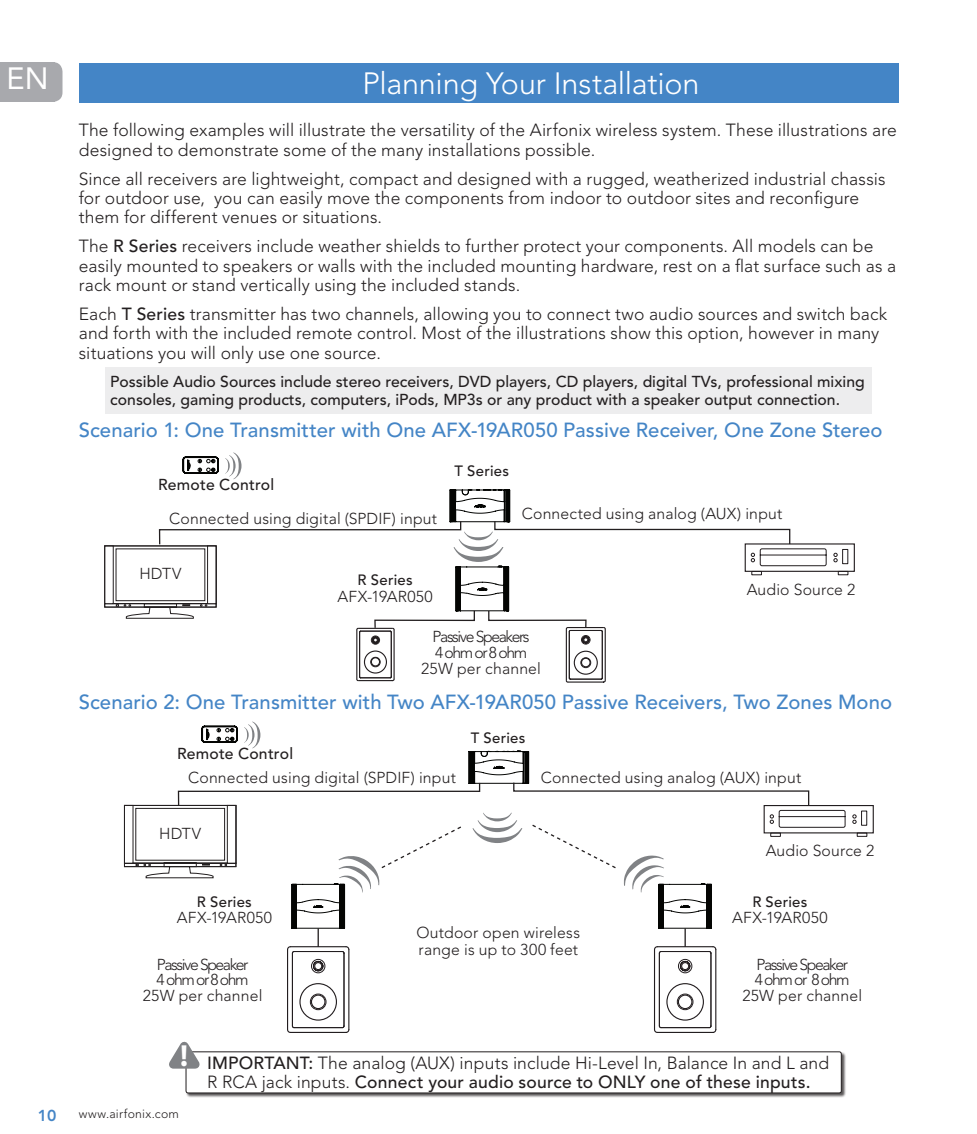
<style>
.page{position:relative;width:977px;height:1134px;background:#fff}
.page>*{position:absolute;margin:0;border:0;box-sizing:border-box;transform-origin:0 0}
.t1{font:300 30.62px "Avenir LT Std";letter-spacing:-.01em;color:#fff}
.t2{font:30.62px "Avenir LT Std";color:#fff}
.t3{font:700 30.62px "Myriad";color:#fff}
.t4{font:500 20.3px "Avenir LT Std";letter-spacing:.005em;color:#4485c6}
.t5{font:300 17.5px/19.2px "Avenir LT Std";letter-spacing:.005em;color:#231f20}
.t6{font:300 15.75px/16.6px "Avenir LT Std";letter-spacing:.01em;color:#231f20}
.t7{font:500 15.75px/17.5px "Avenir LT Std";color:#231f20}
.t8{font:300 15.75px/15.8px "Avenir LT Std";letter-spacing:-.09em;color:#231f20;text-align:center}
.t9{font:800 15.75px "Avenir LT Std";color:#4485c6}
.t10{font:500 14.88px "Avenir LT Std";letter-spacing:.02em;color:#231f20}
.t11{font:300 12.25px "Avenir LT Std";letter-spacing:.02em;color:#231f20}
.s1{font-weight:500}
</style>
<div class="page">
<div style="left:79px;top:63px;width:819px;height:40px;background:#4485c6"></div>
<svg style="left:54px;top:62px;width:8px;height:40px"></svg>
<div style="left:0;top:62px;width:54px;height:40px;background:#a8a9ad"></div>
<div style="left:186px;top:1052px;width:671px;height:53px;background:#231f20;opacity:.75"></div>
<div style="left:186px;top:1052px;width:655px;height:41px;background:#fff;border-radius:2px"></div>
<div style="left:186px;top:1051px;width:655px;height:42px;border:1px solid #231f20;border-radius:2px"></div>
<div style="left:105px;top:368px;width:766px;height:46px;background:#ededee"></div>
<svg style="left:124px;top:721px;width:743px;height:352px"></svg>
<svg style="left:225px;top:452px;width:16px;height:27px"></svg>
<svg style="left:182px;top:456px;width:37px;height:18px"></svg>
<svg style="left:104px;top:489px;width:744px;height:194px"></svg>
<h1 class="t2" style="left:7px;top:61px;width:43px">EN</h1>
<h1 class="t1" style="left:362px;top:66px;width:338px">Planning Your Installation</h1>
<p class="t5" style="left:79px;top:121px;width:819px">The following examples will illustrate the versatility of the Airfonix wireless system. These illustrations are designed to demonstrate some of the many installations possible.</p>
<p class="t5" style="left:79px;top:169px;width:808px">Since all receivers are lightweight, compact and designed with a rugged, weatherized industrial chassis for outdoor use, you can easily move the components from indoor to outdoor sites and reconfigure them for different venues or situations.</p>
<p class="t5" style="left:79px;top:237px;width:819px">The <span class="s1">R Series</span> receivers include weather shields to further protect your components. All models can be easily mounted to speakers or walls with the included mounting hardware, rest on a flat surface such as a rack mount or stand vertically using the included stands.</p>
<p class="t5" style="left:79px;top:304px;width:809px">Each <span class="s1">T Series</span> transmitter has two channels, allowing you to connect two audio sources and switch back and forth with the included remote control. Most of the illustrations show this option, however in many situations you will only use one source.</p>
<p class="t7" style="left:110px;top:373px;width:756px">Possible Audio Sources include stereo receivers, DVD players, CD players, digital TVs, professional mixing consoles, gaming products, computers, iPods, MP3s or any product with a speaker output connection.</p>
<p class="t4" style="left:79px;top:419px;width:805px">Scenario 1: One Transmitter with One AFX-19AR050 Passive Receiver, One Zone Stereo</p>
<p class="t10" style="left:454px;top:463px;width:56px">T Series</p>
<p class="t7" style="left:158px;top:476px;width:118px">Remote Control</p>
<p class="t6" style="left:169px;top:510px;width:269px">Connected using digital (SPDIF) input</p>
<p class="t6" style="left:522px;top:506px;width:262px">Connected using analog (AUX) input</p>
<p class="t6" style="left:139px;top:566px;width:44px">HDTV</p>
<p class="t10" style="left:357px;top:572px;width:56px">R Series</p>
<p class="t6" style="left:337px;top:588px;width:97px">AFX-19AR050</p>
<p class="t8" style="left:421px;top:629px;width:121px">Passive Speakers<br>4 ohm or 8 ohm<br>25W per channel</p>
<p class="t6" style="left:746px;top:581px;width:110px">Audio Source 2</p>
<p class="t4" style="left:79px;top:690px;width:814px">Scenario 2: One Transmitter with Two AFX-19AR050 Passive Receivers, Two Zones Mono</p>
<p class="t10" style="left:471px;top:729px;width:56px">T Series</p>
<p class="t7" style="left:177px;top:745px;width:118px">Remote Control</p>
<p class="t6" style="left:188px;top:769px;width:269px">Connected using digital (SPDIF) input</p>
<p class="t6" style="left:540px;top:769px;width:262px">Connected using analog (AUX) input</p>
<p class="t6" style="left:159px;top:825px;width:44px">HDTV</p>
<p class="t10" style="left:197px;top:893px;width:56px">R Series</p>
<p class="t6" style="left:177px;top:910px;width:97px">AFX-19AR050</p>
<p class="t6" style="left:765px;top:843px;width:110px">Audio Source 2</p>
<p class="t10" style="left:752px;top:893px;width:56px">R Series</p>
<p class="t6" style="left:732px;top:910px;width:97px">AFX-19AR050</p>
<p class="t6" style="left:416px;top:925px;width:165px">Outdoor open wireless range is up to 300 feet</p>
<p class="t8" style="left:143px;top:956px;width:121px">Passive Speaker<br>4 ohm or 8 ohm<br>25W per channel</p>
<p class="t8" style="left:742px;top:956px;width:121px">Passive Speaker<br>4 ohm or 8 ohm<br>25W per channel</p>
<h1 class="t3" style="left:180px;top:1040px;width:10px">!</h1>
<p class="t5" style="left:207px;top:1054px;width:623px;line-height:18.4px"><span class="s1">IMPORTANT:</span> The analog (AUX) inputs include Hi-Level In, Balance In and L and<br>R RCA jack inputs. <span class="s1">Connect your audio source to ONLY one of these inputs.</span></p>
<p class="t9" style="left:38px;top:1106px;width:20px">10</p>
<p class="t11" style="left:79px;top:1107px;width:102px">www.airfonix.com</p>
</div>
